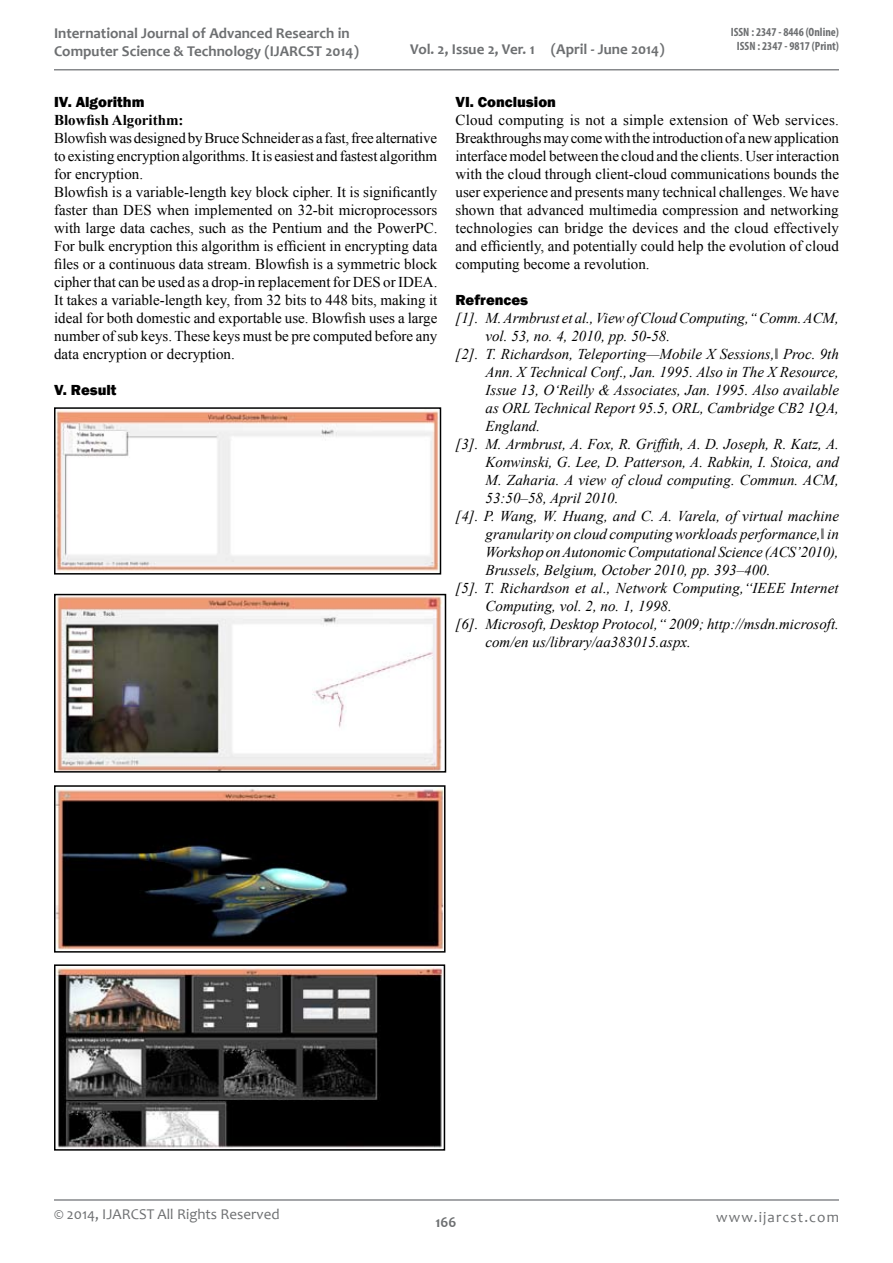
<style>
.page{position:relative;width:893px;height:1263px;background:#fff}
.page>*{position:absolute;margin:0;border:0;box-sizing:border-box;transform-origin:0 0}
.t1{font:15px/18px "Times New Roman";color:#000}
.t2{font:italic 15px "Times New Roman";color:#000}
.t3{font:700 15px/18px "Candara";color:#6d6f71}
.t4{font:800 15px "Franklin Gothic";color:#000}
.t5{font:15px "Candara";color:#6d6f71}
.t6{font:700 15px "Times New Roman";color:#000}
.t7{font:15px "Candara";letter-spacing:.075em;color:#6d6f71}
.t8{font:700 condensed 12px/14.4px "Myriad Pro";color:#6d6f71;text-align:center}
</style>
<div class="page">
<hr style="left:54px;top:1199px;width:785px;height:2px;background:#86888b">
<hr style="left:54px;top:69px;width:785px;height:2px;background:#86888b">
<img style="left:57px;top:410px;width:381px;height:161px">
<div style="left:54px;top:407px;width:387px;height:167px;border:2px solid #000"></div>
<img style="left:57px;top:597px;width:385px;height:172px">
<div style="left:54px;top:594px;width:392px;height:178px;border:2px solid #000"></div>
<img style="left:57px;top:788px;width:385px;height:162px">
<div style="left:54px;top:785px;width:391px;height:168px;border:2px solid #000"></div>
<img style="left:57px;top:967px;width:385px;height:181px">
<div style="left:54px;top:964px;width:391px;height:187px;border:2px solid #000"></div>
<p class="t3" style="left:54px;top:24px;width:306px">International Journal of Advanced Research in<br>Computer Science &amp; Technology (IJARCST 2014)</p>
<p class="t3" style="left:410px;top:40px;width:256px">Vol. 2, Issue 2, Ver. 1 (April - June 2014)</p>
<p class="t8" style="left:731px;top:25px;width:110px">ISSN : 2347 - 8446 (Online)<br>ISSN : 2347 - 9817 (Print)</p>
<p class="t4" style="left:54px;top:92px;width:92px">IV. Algorithm</p>
<p class="t6" style="left:54px;top:109px;width:131px">Blowfish Algorithm:</p>
<p class="t1" style="left:54px;top:128px;width:385px">Blowfish was designed by Bruce Schneider as a fast, free alternative to existing encryption algorithms. It is easiest and fastest algorithm for encryption.<br>Blowfish is a variable-length key block cipher. It is significantly faster than DES when implemented on 32-bit microprocessors with large data caches, such as the Pentium and the PowerPC.<br>For bulk encryption this algorithm is efficient in encrypting data files or a continuous data stream. Blowfish is a symmetric block cipher that can be used as a drop-in replacement for DES or IDEA.<br>It takes a variable-length key, from 32 bits to 448 bits, making it ideal for both domestic and exportable use. Blowfish uses a large number of sub keys. These keys must be pre computed before any data encryption or decryption.</p>
<p class="t4" style="left:54px;top:380px;width:64px">V. Result</p>
<p class="t4" style="left:455px;top:92px;width:102px">VI. Conclusion</p>
<p class="t1" style="left:455px;top:110px;width:385px;text-align:justify">Cloud computing is not a simple extension of Web services.<br>Breakthroughs may come with the introduction of a new application interface model between the cloud and the clients. User interaction with the cloud through client-cloud communications bounds the user experience and presents many technical challenges. We have shown that advanced multimedia compression and networking technologies can bridge the devices and the cloud effectively and efficiently, and potentially could help the evolution of cloud computing become a revolution.</p>
<p class="t4" style="left:455px;top:290px;width:74px">Refrences</p>
<p class="t2" style="left:455px;top:307px;width:385px">[1]. M. Armbrust et al., View of Cloud Computing,‘‘ Comm. ACM,</p>
<p class="t2" style="left:485px;top:325px;width:186px">vol. 53, no. 4, 2010, pp. 50-58.</p>
<p class="t2" style="left:455px;top:343px;width:385px">[2]. T. Richardson, Teleporting—Mobile X Sessions,‖ Proc. 9th</p>
<p class="t2" style="left:485px;top:361px;width:355px">Ann. X Technical Conf., Jan. 1995. Also in The X Resource,</p>
<p class="t2" style="left:485px;top:379px;width:355px">Issue 13, O‘Reilly &amp; Associates, Jan. 1995. Also available</p>
<p class="t2" style="left:485px;top:397px;width:355px">as ORL Technical Report 95.5, ORL, Cambridge CB2 1QA,</p>
<p class="t2" style="left:485px;top:415px;width:56px">England.</p>
<p class="t2" style="left:455px;top:433px;width:385px">[3]. M. Armbrust, A. Fox, R. Griffith, A. D. Joseph, R. Katz, A.</p>
<p class="t2" style="left:485px;top:451px;width:355px">Konwinski, G. Lee, D. Patterson, A. Rabkin, I. Stoica, and</p>
<p class="t2" style="left:485px;top:469px;width:355px">M. Zaharia. A view of cloud computing. Commun. ACM,</p>
<p class="t2" style="left:485px;top:487px;width:135px">53:50–58, April 2010.</p>
<p class="t2" style="left:455px;top:505px;width:385px">[4]. P. Wang, W. Huang, and C. A. Varela, of virtual machine</p>
<p class="t2" style="left:485px;top:523px;width:355px">granularity on cloud computing workloads performance,‖ in</p>
<p class="t2" style="left:485px;top:541px;width:355px">Workshop on Autonomic Computational Science (ACS’2010),</p>
<p class="t2" style="left:485px;top:559px;width:286px">Brussels, Belgium, October 2010, pp. 393–400.</p>
<p class="t2" style="left:455px;top:577px;width:385px">[5]. T. Richardson et al., Network Computing,‘‘IEEE Internet</p>
<p class="t2" style="left:485px;top:595px;width:188px">Computing, vol. 2, no. 1, 1998.</p>
<p class="t2" style="left:455px;top:613px;width:385px">[6]. Microsoft, Desktop Protocol,‘‘ 2009; http://msdn.microsoft.</p>
<p class="t2" style="left:485px;top:631px;width:207px">com/en us/library/aa383015.aspx.</p>
<p class="t5" style="left:54px;top:1205px;width:227px">© 2014, IJARCST All Rights Reserved</p>
<p class="t3" style="left:435px;top:1213px;width:22px">166</p>
<p class="t7" style="left:716px;top:1207px;width:124px">www.ijarcst.com</p>
</div>
